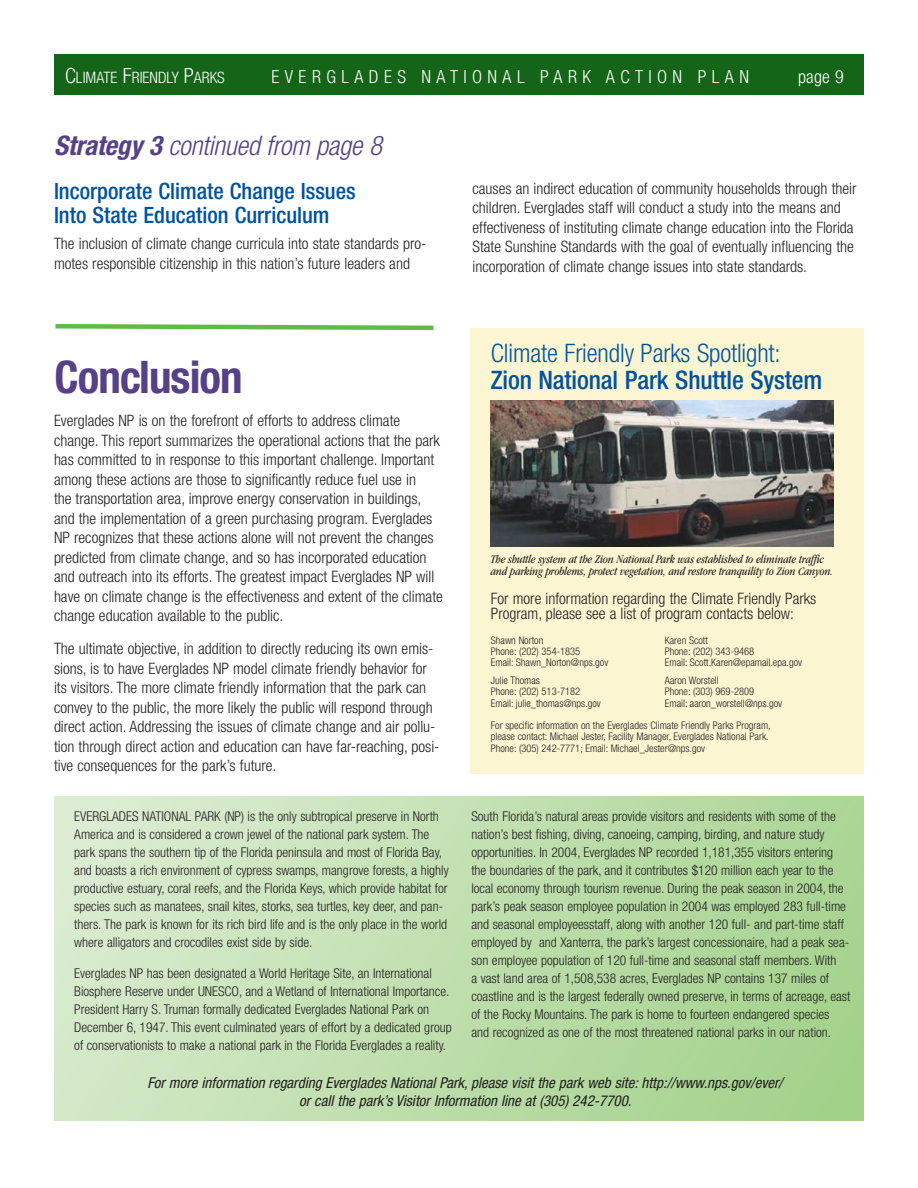
<style>
.page{position:relative;width:918px;height:1188px;background:#fff}
.page>*{position:absolute;margin:0;border:0;box-sizing:border-box;transform-origin:0 0}
.t1{font:700 condensed 45px "Helvetica Neue";letter-spacing:-.02em;color:#564187}
.t2{font:italic 300 condensed 27px "Helvetica Neue";letter-spacing:-.01em;color:#564187}
.t3{font:300 condensed 25.5px/27px "Helvetica Neue";letter-spacing:-.005em;color:#0153a0}
.t4{font:500 condensed 22.5px/24px "Helvetica Neue";color:#0153a0}
.t5{font:300 condensed 18px "Helvetica Neue";letter-spacing:.3em;color:#fff}
.t6{font:300 condensed 15.75px/19.5px "Helvetica Neue";color:#231f20}
.t7{font:300 condensed 15.75px "Helvetica Neue";color:#fff}
.t8{font:italic condensed 15px/18px "Helvetica Neue";color:#231f20;text-align:center}
.t9{font:300 condensed 13.5px/18px "Helvetica Neue";color:#231f20}
.t10{font:italic condensed 12px/12px "Garamond IT Cby BT";letter-spacing:-.01em;color:#231f20}
.t11{font:300 condensed 10.5px/11.2px "Helvetica Neue";color:#231f20}
.s1{font-size:21px}
.s2{font-weight:700}
.s3{font-weight:500}
</style>
<div class="page">
<div style="left:54px;top:54px;width:810px;height:40px;background:#146517"></div>
<svg style="left:55px;top:324px;width:379px;height:7px"></svg>
<div style="left:471px;top:328px;width:393px;height:445px;background:#fbf5d2"></div>
<img style="left:491px;top:401px;width:342px;height:145px">
<div style="left:54px;top:796px;width:810px;height:324px;background:linear-gradient(to right,#daebcf,#a6d38e)"></div>
<p class="t7" style="left:65px;top:68px;width:161px"><span class="s1">C</span>LIMATE <span class="s1">F</span>RIENDLY <span class="s1">P</span>ARKS</p>
<h3 class="t5" style="left:272px;top:66px;width:479px">EVERGLADES NATIONAL PARK ACTION PLAN</h3>
<h3 class="t5" style="left:798px;top:66px;width:47px">page 9</h3>
<h2 class="t2" style="left:54px;top:130px;width:329px"><span class="s2">Strategy 3</span> continued from page 8</h2>
<h3 class="t4" style="left:54px;top:179px;width:303px">Incorporate Climate Change Issues<br>Into State Education Curriculum</h3>
<p class="t6" style="left:54px;top:234px;width:374px">The inclusion of climate change curricula into state standards pro&shy;motes responsible citizenship in this nation’s future leaders and</p>
<h2 class="t1" style="left:55px;top:350px;width:190px">Conclusion</h2>
<p class="t6" style="left:54px;top:411px;width:390px">Everglades NP is on the forefront of efforts to address climate change. This report summarizes the operational actions that the park has committed to in response to this important challenge. Important among these actions are those to significantly reduce fuel use in<br>the transportation area, improve energy conservation in buildings, and the implementation of a green purchasing program. Everglades NP recognizes that these actions alone will not prevent the changes predicted from climate change, and so has incorporated education and outreach into its efforts. The greatest impact Everglades NP will have on climate change is the effectiveness and extent of the climate change education available to the public.</p>
<p class="t6" style="left:54px;top:639px;width:387px">The ultimate objective, in addition to directly reducing its own emis&shy;sions, is to have Everglades NP model climate friendly behavior for its visitors. The more climate friendly information that the park can convey to the public, the more likely the public will respond through direct action. Addressing the issues of climate change and air pollu&shy;tion through direct action and education can have far-reaching, posi&shy;tive consequences for the park’s future.</p>
<p class="t6" style="left:472px;top:178px;width:386px">causes an indirect education of community households through their children. Everglades staff will conduct a study into the means and effectiveness of instituting climate change education into the Florida State Sunshine Standards with the goal of eventually influencing the incorporation of climate change issues into state standards.</p>
<h3 class="t3" style="left:491px;top:339px;width:333px">Climate Friendly Parks Spotlight:<br><span class="s3">Zion National Park Shuttle System</span></h3>
<p class="t10" style="left:491px;top:553px;width:344px">The shuttle system at the Zion National Park was established to eliminate traffic and parking problems, protect vegetation, and restore tranquility to Zion Canyon.</p>
<p class="t6" style="left:491px;top:591px;width:327px;line-height:15px">For more information regarding the Climate Friendly Parks<br>Program, please see a list of program contacts below:</p>
<p class="t11" style="left:491px;top:634px;width:119px">Shawn Norton<br>Phone: (202) 354-1835<br>Email: Shawn_Norton@nps.gov</p>
<p class="t11" style="left:491px;top:675px;width:112px">Julie Thomas<br>Phone: (202) 513-7182<br>Email: julie_thomas@nps.gov</p>
<p class="t11" style="left:665px;top:634px;width:139px">Karen Scott<br>Phone: (202) 343-9468<br>Email: Scott.Karen@epamail.epa.gov</p>
<p class="t11" style="left:665px;top:675px;width:119px">Aaron Worstell<br>Phone: (303) 969-2809<br>Email: aaron_worstell@nps.gov</p>
<p class="t11" style="left:491px;top:720px;width:281px">For specific information on the Everglades Climate Friendly Parks Program, please contact: Michael Jester, Facility Manager, Everglades National Park.<br>Phone: (305) 242-7771; Email: Michael_Jester@nps.gov</p>
<p class="t9" style="left:471px;top:807px;width:381px">South Florida’s natural areas provide visitors and residents with some of the nation’s best fishing, diving, canoeing, camping, birding, and nature study opportunities. In 2004, Everglades NP recorded 1,181,355 visitors entering the boundaries of the park, and it contributes $120 million each year to the local economy through tourism revenue. During the peak season in 2004, the park’s peak season employee population in 2004 was employed 283 full-time and seasonal employeesstaff, along with another 120 full- and part-time staff employed by and Xanterra, the park’s largest concessionaire, had a peak sea&shy;son employee population of 120 full-time and seasonal staff members. With<br>a vast land area of 1,508,538 acres, Everglades NP contains 137 miles of coastline and is the largest federally owned preserve, in terms of acreage, east of the Rocky Mountains. The park is home to fourteen endangered species and recognized as one of the most threatened national parks in our nation.</p>
<p class="t8" style="left:148px;top:1074px;width:637px">For more information regarding Everglades National Park, please visit the park web site: http://www.nps.gov/ever/ or call the park’s Visitor Information line at (305) 242-7700.</p>
<p class="t9" style="left:74px;top:807px;width:376px">EVERGLADES NATIONAL PARK (NP) is the only subtropical preserve in North America and is considered a crown jewel of the national park system. The park spans the southern tip of the Florida peninsula and most of Florida Bay, and boasts a rich environment of cypress swamps, mangrove forests, a highly productive estuary, coral reefs, and the Florida Keys, which provide habitat for species such as manatees, snail kites, storks, sea turtles, key deer, and pan&shy;thers. The park is known for its rich bird life and is the only place in the world where alligators and crocodiles exist side by side.</p>
<p class="t9" style="left:74px;top:964px;width:379px">Everglades NP has been designated a World Heritage Site, an International Biosphere Reserve under UNESCO, and a Wetland of International Importance.<br>President Harry S. Truman formally dedicated Everglades National Park on December 6, 1947. This event culminated years of effort by a dedicated group of conservationists to make a national park in the Florida Everglades a reality.</p>
</div>
